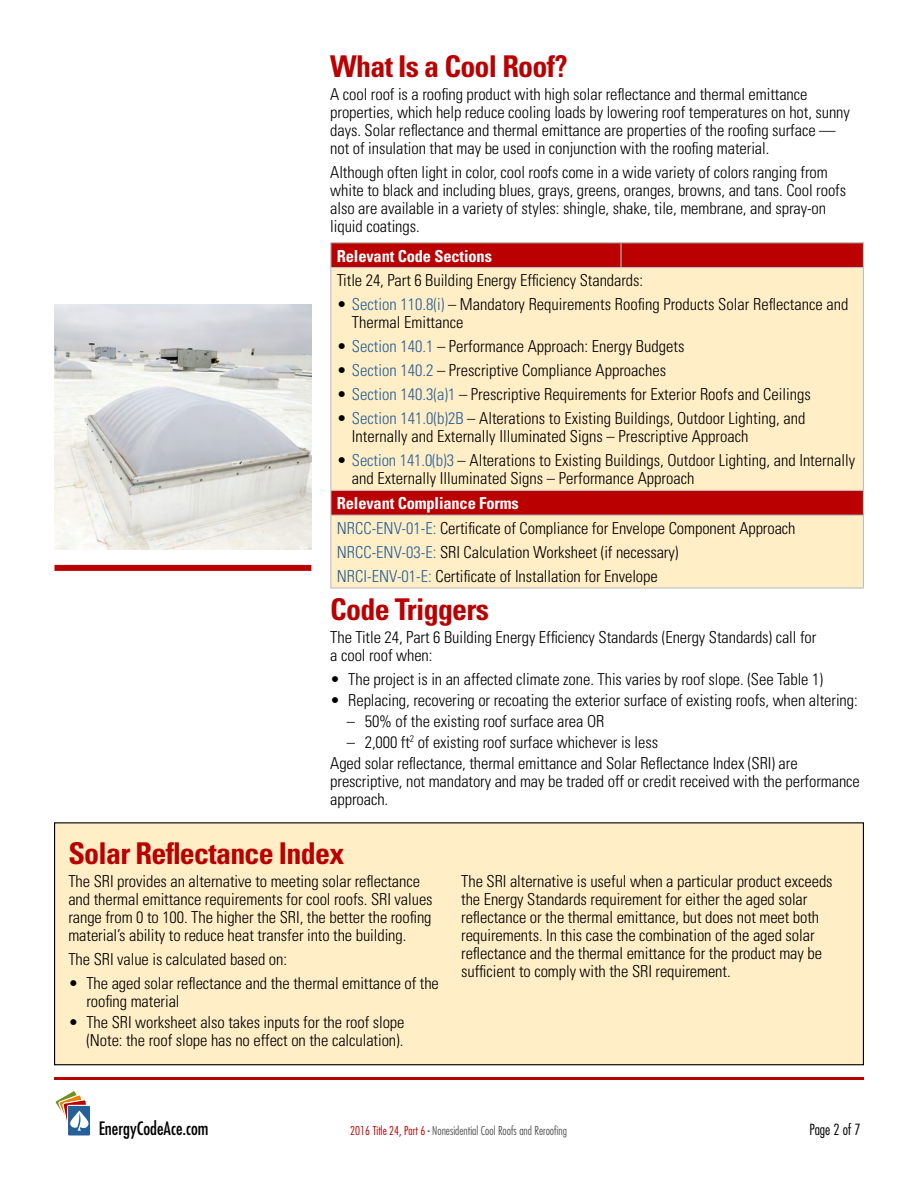
<style>
.page{position:relative;width:918px;height:1188px;background:#fff}
.page>*{position:absolute;margin:0;border:0;box-sizing:border-box;transform-origin:0 0}
.t1{font:700 condensed 30px "Univers";letter-spacing:-.025em;color:#ba0000}
.t2{font:condensed 18px "Futura";color:#000}
.t3{font:300 condensed 16.5px/18px "Univers";letter-spacing:-.005em;color:#000}
.t4{font:700 condensed 16.5px "Univers";letter-spacing:-.01em;color:#fff}
.t5{font:300 condensed 15px "Futura";color:#000}
.t6{font:300 condensed 12px "Futura";color:#595959}
.s1{color:#266099}
.s2{font-weight:700;color:#fff}
.s3{color:#ba0000}
.s4{color:#000}
</style>
<div class="page">
<div style="left:55px;top:823px;width:808px;height:242px;background:#ffeec6"></div>
<div style="left:54px;top:822px;width:810px;height:243px;border:1px solid #000"></div>
<div style="left:67px;top:1105px;width:24px;height:31px;border:1px solid #fff;border-radius:2px"></div>
<svg style="left:55px;top:1090px;width:34px;height:46px"></svg>
<hr style="left:54px;top:1077px;width:810px;height:3px;background:#ba0000">
<svg style="left:331px;top:268px;width:532px;height:319px;background:#fcecc5"></svg>
<div style="left:331px;top:490px;width:532px;height:25px;background:#ba0000"></div>
<hr style="left:330px;top:242px;width:291px;height:1px;background:#bfbfbf">
<hr style="left:621px;top:242px;width:243px;height:1px;background:#bfbfbf">
<div style="left:330px;top:243px;width:534px;height:24px;background:#ba0000"></div>
<hr style="left:330px;top:267px;width:291px;height:1px;background:#bfbfbf">
<hr style="left:330px;top:268px;width:1px;height:222px;background:#bfbfbf">
<hr style="left:621px;top:267px;width:243px;height:1px;background:#bfbfbf">
<hr style="left:863px;top:268px;width:1px;height:222px;background:#bfbfbf">
<hr style="left:330px;top:490px;width:291px;height:1px;background:#bfbfbf">
<svg style="left:330px;top:491px;width:1px;height:24px"></svg>
<hr style="left:621px;top:490px;width:243px;height:1px;background:#bfbfbf">
<svg style="left:863px;top:491px;width:1px;height:24px"></svg>
<hr style="left:330px;top:515px;width:291px;height:1px;background:#bfbfbf">
<hr style="left:330px;top:516px;width:1px;height:71px;background:#bfbfbf">
<hr style="left:621px;top:515px;width:243px;height:1px;background:#bfbfbf">
<hr style="left:863px;top:516px;width:1px;height:71px;background:#bfbfbf">
<hr style="left:330px;top:587px;width:291px;height:2px;background:#bfbfbf">
<hr style="left:621px;top:587px;width:243px;height:2px;background:#bfbfbf">
<div style="left:55px;top:565px;width:256px;height:6px;background:#ba0000"></div>
<img style="left:54px;top:305px;width:257px;height:245px">
<h1 class="t1" style="left:330px;top:48px;width:239px">What Is a Cool Roof?</h1>
<p class="t3" style="left:330px;top:85px;width:521px">A cool roof is a roofing product with high solar reflectance and thermal emittance properties, which help reduce cooling loads by lowering roof temperatures on hot, sunny days. Solar reflectance and thermal emittance are properties of the roofing surface — not of insulation that may be used in conjunction with the roofing material.</p>
<p class="t3" style="left:330px;top:163px;width:517px">Although often light in color, cool roofs come in a wide variety of colors ranging from white to black and including blues, grays, greens, oranges, browns, and tans. Cool roofs also are available in a variety of styles: shingle, shake, tile, membrane, and spray-on liquid coatings.</p>
<p class="t4" style="left:337px;top:246px;width:157px">Relevant Code Sections</p>
<p class="t3" style="left:337px;top:271px;width:308px">Title 24, Part 6 Building Energy Efficiency Standards:</p>
<p class="t3" style="left:352px;top:295px;width:498px;text-indent:-15px">• <span class="s1">Section 110.8(i)</span> – Mandatory Requirements Roofing Products Solar Reflectance and<br>Thermal Emittance</p>
<p class="t3" style="left:337px;top:337px;width:349px">• <span class="s1">Section 140.1</span> – Performance Approach: Energy Budgets</p>
<p class="t3" style="left:337px;top:361px;width:331px">• <span class="s1">Section 140.2</span> – Prescriptive Compliance Approaches</p>
<p class="t3" style="left:337px;top:385px;width:476px">• <span class="s1">Section 140.3(a)1</span> – Prescriptive Requirements for Exterior Roofs and Ceilings</p>
<p class="t3" style="left:352px;top:409px;width:455px;text-indent:-15px">• <span class="s1">Section 141.0(b)2B</span> – Alterations to Existing Buildings, Outdoor Lighting, and<br>Internally and Externally Illuminated Signs – Prescriptive Approach</p>
<p class="t3" style="left:352px;top:451px;width:505px;text-indent:-15px">• <span class="s1">Section 141.0(b)3</span> – Alterations to Existing Buildings, Outdoor Lighting, and Internally and Externally Illuminated Signs – Performance Approach</p>
<p class="t3" style="left:337px;top:491px;width:460px;line-height:24.3px"><span class="s2">Relevant Compliance Forms<br></span><span class="s1">NRCC-ENV-01-E:</span> Certificate of Compliance for Envelope Component Approach <span class="s1">NRCC-ENV-03-E:</span> SRI Calculation Worksheet (if necessary)<br><span class="s1">NRCI-ENV-01-E:</span> Certificate of Installation for Envelope</p>
<h1 class="t1" style="left:330px;top:591px;width:160px">Code Triggers</h1>
<p class="t3" style="left:330px;top:628px;width:488px">The Title 24, Part 6 Building Energy Efficiency Standards (Energy Standards) call for a cool roof when:</p>
<p class="t3" style="left:330px;top:670px;width:494px">• The project is in an affected climate zone. This varies by roof slope. (See Table 1)</p>
<p class="t3" style="left:330px;top:691px;width:529px">• Replacing, recovering or recoating the exterior surface of existing roofs, when altering:</p>
<p class="t3" style="left:347px;top:712px;width:259px">– 50% of the existing roof surface area OR</p>
<p class="t3" style="left:330px;top:731px;width:469px;line-height:21px;text-indent:17px">– 2,000 ft<sup>2</sup> of existing roof surface whichever is less<br>Aged solar reflectance, thermal emittance and Solar Reflectance Index (SRI) are</p>
<p class="t3" style="left:330px;top:772px;width:531px">prescriptive, not mandatory and may be traded off or credit received with the performance approach.</p>
<h1 class="t1" style="left:68px;top:835px;width:277px">Solar Reflectance Index</h1>
<p class="t3" style="left:68px;top:872px;width:366px">The SRI provides an alternative to meeting solar reflectance and thermal emittance requirements for cool roofs. SRI values range from 0 to 100. The higher the SRI, the better the roofing material’s ability to reduce heat transfer into the building.</p>
<p class="t3" style="left:68px;top:950px;width:220px">The SRI value is calculated based on:</p>
<p class="t3" style="left:86px;top:974px;width:354px;text-indent:-18px">• The aged solar reflectance and the thermal emittance of the roofing material</p>
<p class="t3" style="left:68px;top:1013px;width:338px;text-align:right">• The SRI worksheet also takes inputs for the roof slope (Note: the roof slope has no effect on the calculation).</p>
<p class="t3" style="left:461px;top:872px;width:373px">The SRI alternative is useful when a particular product exceeds the Energy Standards requirement for either the aged solar reflectance or the thermal emittance, but does not meet both requirements. In this case the combination of the aged solar reflectance and the thermal emittance for the product may be sufficient to comply with the SRI requirement.</p>
<p class="t2" style="left:99px;top:1117px;width:111px">EnergyCodeAce.com</p>
<p class="t6" style="left:350px;top:1123px;width:218px"><span class="s3">2016 Title 24, Part 6</span> <span class="s4">-</span> Nonesidential Cool Roofs and Reroofing</p>
<p class="t5" style="left:809px;top:1120px;width:53px">Page 2 of 7</p>
</div>
